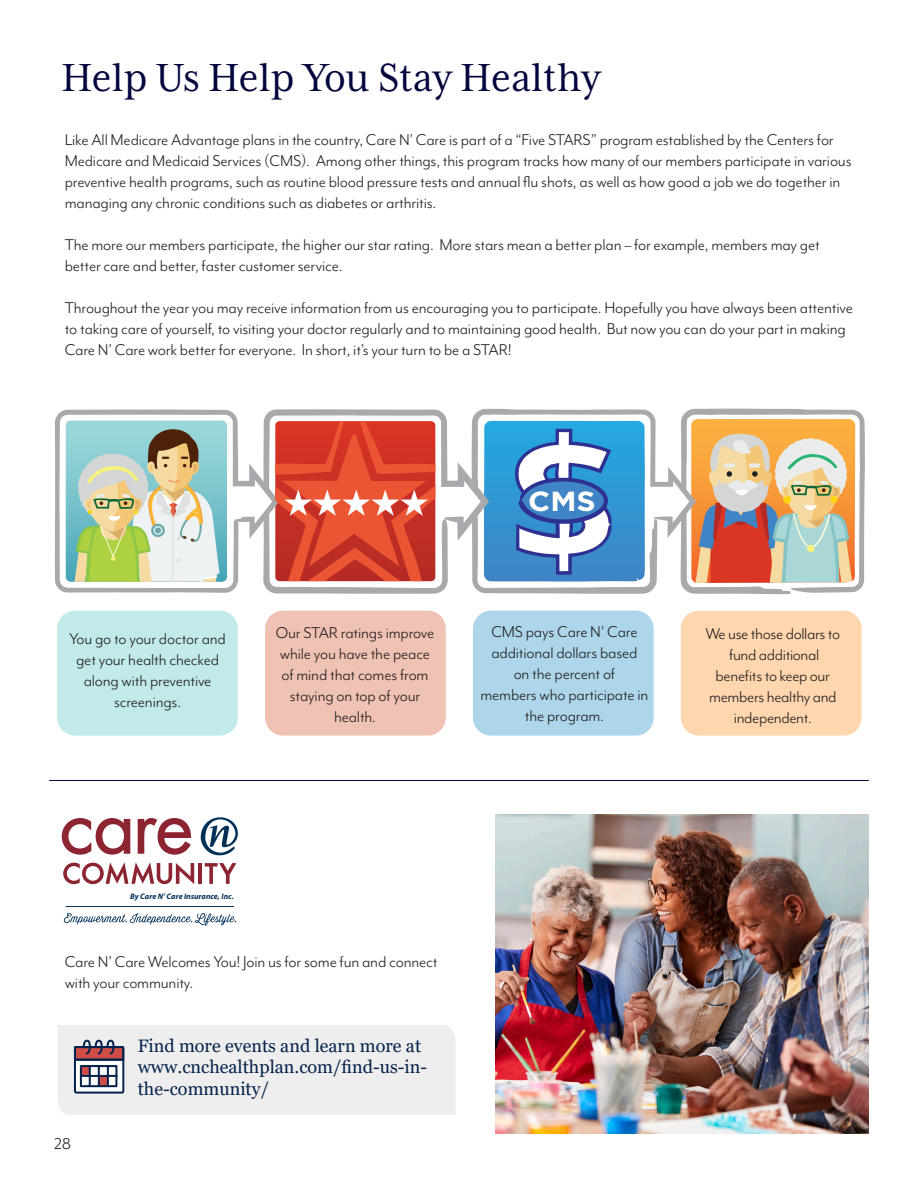
<style>
.page{position:relative;width:918px;height:1188px;background:#fff}
.page>*{position:absolute;margin:0;border:0;box-sizing:border-box;transform-origin:0 0}
.t1{font:45px "Mrs Eaves XL Serif Nar OT";color:#02063d}
.t2{font:700 27.6px "Gotham";color:#fff;scale:1.09 1}
.t3{font:18px/21px "Mr Eaves Mod OT";letter-spacing:-.01em;color:#231f20}
.t4{font:18px/21.6px "Georgia";color:#04224b}
.t5{font:italic 700 7.95px "Myriad Pro";color:#003056}
</style>
<div class="page">
<div style="left:57px;top:611px;width:181px;height:125px;background:#c2eaea;border-radius:18px"></div>
<div style="left:681px;top:611px;width:181px;height:125px;background:#ffd6ae;border-radius:18px"></div>
<div style="left:265px;top:611px;width:181px;height:125px;background:#efc2b3;border-radius:18px"></div>
<div style="left:473px;top:611px;width:181px;height:125px;background:#aed6ea;border-radius:18px"></div>
<svg style="left:55px;top:409px;width:810px;height:185px"></svg>
<hr style="left:49px;top:780px;width:820px;height:1px;background:#02063d">
<svg style="left:63px;top:862px;width:131px;height:22px"></svg>
<hr style="left:198px;top:863px;width:4px;height:21px;background:#8d2431">
<svg style="left:205px;top:863px;width:31px;height:21px"></svg>
<svg style="left:62px;top:818px;width:68px;height:37px"></svg>
<svg style="left:138px;top:818px;width:53px;height:37px"></svg>
<svg style="left:201px;top:817px;width:37px;height:38px"></svg>
<hr style="left:66px;top:906px;width:168px;height:1px;background:#003056">
<svg style="left:64px;top:913px;width:172px;height:13px"></svg>
<img style="left:496px;top:814px;width:373px;height:320px">
<svg style="left:58px;top:1025px;width:397px;height:90px;background:#e7e6e7"></svg>
<p class="t1" style="left:61px;top:54px;width:541px">Help Us Help You Stay Healthy</p>
<p class="t3" style="left:65px;top:129px;width:788px">Like All Medicare Advantage plans in the country, Care N’ Care is part of a “Five STARS” program established by the Centers for Medicare and Medicaid Services (CMS). Among other things, this program tracks how many of our members participate in various preventive health programs, such as routine blood pressure tests and annual flu shots, as well as how good a job we do together in managing any chronic conditions such as diabetes or arthritis.</p>
<p class="t3" style="left:65px;top:234px;width:757px">The more our members participate, the higher our star rating. More stars mean a better plan – for example, members may get better care and better, faster customer service.</p>
<p class="t3" style="left:65px;top:297px;width:790px">Throughout the year you may receive information from us encouraging you to participate. Hopefully you have always been attentive to taking care of yourself, to visiting your doctor regularly and to maintaining good health. But now you can do your part in making<br>Care N’ Care work better for everyone. In short, it’s your turn to be a STAR!</p>
<p class="t2" style="left:528px;top:483px;width:64px">CMS</p>
<p class="t3" style="left:69px;top:628px;width:158px;text-align:center">You go to your doctor and get your health checked along with preventive screenings.</p>
<p class="t3" style="left:276px;top:622px;width:160px;text-align:center">Our STAR ratings improve while you have the peace of mind that comes from staying on top of your health.</p>
<p class="t3" style="left:480px;top:621px;width:170px;text-align:center">CMS pays Care N' Care additional dollars based<br>on the percent of<br>members who participate in the program.</p>
<p class="t3" style="left:705px;top:623px;width:137px">We use those dollars to</p>
<p class="t3" style="left:729px;top:644px;width:92px">fund additional</p>
<p class="t3" style="left:716px;top:665px;width:116px">benefits to keep our</p>
<p class="t3" style="left:709px;top:686px;width:129px">members healthy and</p>
<p class="t3" style="left:734px;top:707px;width:80px">independent.</p>
<p class="t5" style="left:130px;top:891px;width:105px">By Care N’ Care Insurance, Inc.</p>
<p class="t3" style="left:65px;top:951px;width:374px">Care N’ Care Welcomes You! Join us for some fun and connect with your community.</p>
<p class="t3" style="left:54px;top:1133px;width:19px">28</p>
<p class="t4" style="left:138px;top:1035px;width:285px">Find more events and learn more at</p>
<p class="t4" style="left:138px;top:1057px;width:291px">www.cnchealthplan.com/find-us-in&shy;the-community/</p>
</div>
